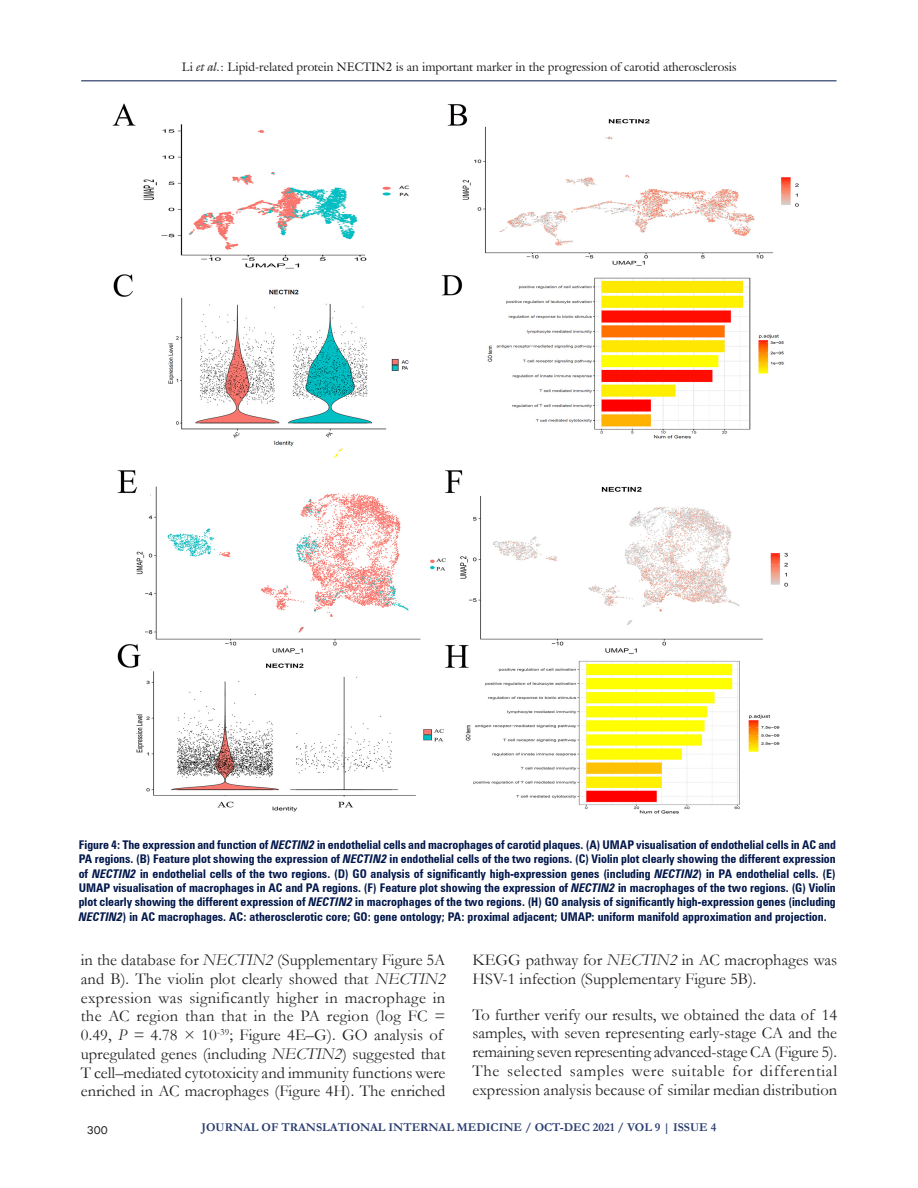
<style>
.page{position:relative;width:918px;height:1188px;background:#fff}
.page>*{position:absolute;margin:0;border:0;box-sizing:border-box;transform-origin:0 0}
.TX{font:16.5px/18.8px "Garamond";color:#231f20}
.FGC{font:700 condensed 12px/14.4px "Zurich BT";color:#00174a;text-align:justify}
.t1{font:12px "Galliard IT Cby BT";color:#231f20}
.t2{font:700 12px "Garamond";color:#2a3d70}
.t3{font:500 11.25px "Univers";color:#231f20}
.s1{font-style:italic}
</style>
<div class="page">
<hr style="left:81px;top:80px;width:756px;height:1px;background:#00174a">
<img style="left:112px;top:103px;width:687px;height:711px">
<p class="t1" style="left:182px;top:59px;width:556px">Li <span class="s1">et al.</span>: Lipid-related protein NECTIN2 is an important marker in the progression of carotid atherosclerosis</p>
<p class="FGC" style="left:79px;top:837px;width:759px">Figure 4: The expression and function of <span class="s1">NECTIN2</span> in endothelial cells and macrophages of carotid plaques. (A) UMAP visualisation of endothelial cells in AC and PA regions. (B) Feature plot showing the expression of <span class="s1">NECTIN2</span> in endothelial cells of the two regions. (C) Violin plot clearly showing the different expression of <span class="s1">NECTIN2</span> in endothelial cells of the two regions. (D) GO analysis of significantly high-expression genes (including <span class="s1">NECTIN2</span>) in PA endothelial cells. (E)<br>UMAP visualisation of macrophages in AC and PA regions. (F) Feature plot showing the expression of <span class="s1">NECTIN2</span> in macrophages of the two regions. (G) Violin plot clearly showing the different expression of <span class="s1">NECTIN2</span> in macrophages of the two regions. (H) GO analysis of significantly high-expression genes (including <span class="s1">NECTIN2</span>) in AC macrophages. AC: atherosclerotic core; GO: gene ontology; PA: proximal adjacent; UMAP: uniform manifold approximation and projection.</p>
<p class="TX" style="left:81px;top:950px;width:366px">in the database for <span class="s1">NECTIN2</span> (Supplementary Figure 5A and B). The violin plot clearly showed that <span class="s1">NECTIN2 </span>expression was significantly higher in macrophage in the AC region than that in the PA region (log FC = 0.49, <span class="s1">P =</span> 4.78 × 10<sup>-39</sup>; Figure 4E–G). GO analysis of upregulated genes (including <span class="s1">NECTIN2</span>) suggested that T cell–mediated cytotoxicity and immunity functions were enriched in AC macrophages (Figure 4H). The enriched</p>
<p class="TX" style="left:472px;top:950px;width:366px">KEGG pathway for <span class="s1">NECTIN2</span> in AC macrophages was<br>HSV-1 infection (Supplementary Figure 5B).</p>
<p class="TX" style="left:472px;top:1005px;width:366px;text-align:justify">To further verify our results, we obtained the data of 14 samples, with seven representing early-stage CA and the remaining seven representing advanced-stage CA (Figure 5).<br>The selected samples were suitable for differential expression analysis because of similar median distribution</p>
<p class="t3" style="left:87px;top:1123px;width:23px">300</p>
<p class="t2" style="left:202px;top:1119px;width:516px">JOURNAL OF TRANSLATIONAL INTERNAL MEDICINE / OCT-DEC 2021 / VOL 9 | ISSUE 4</p>
</div>
